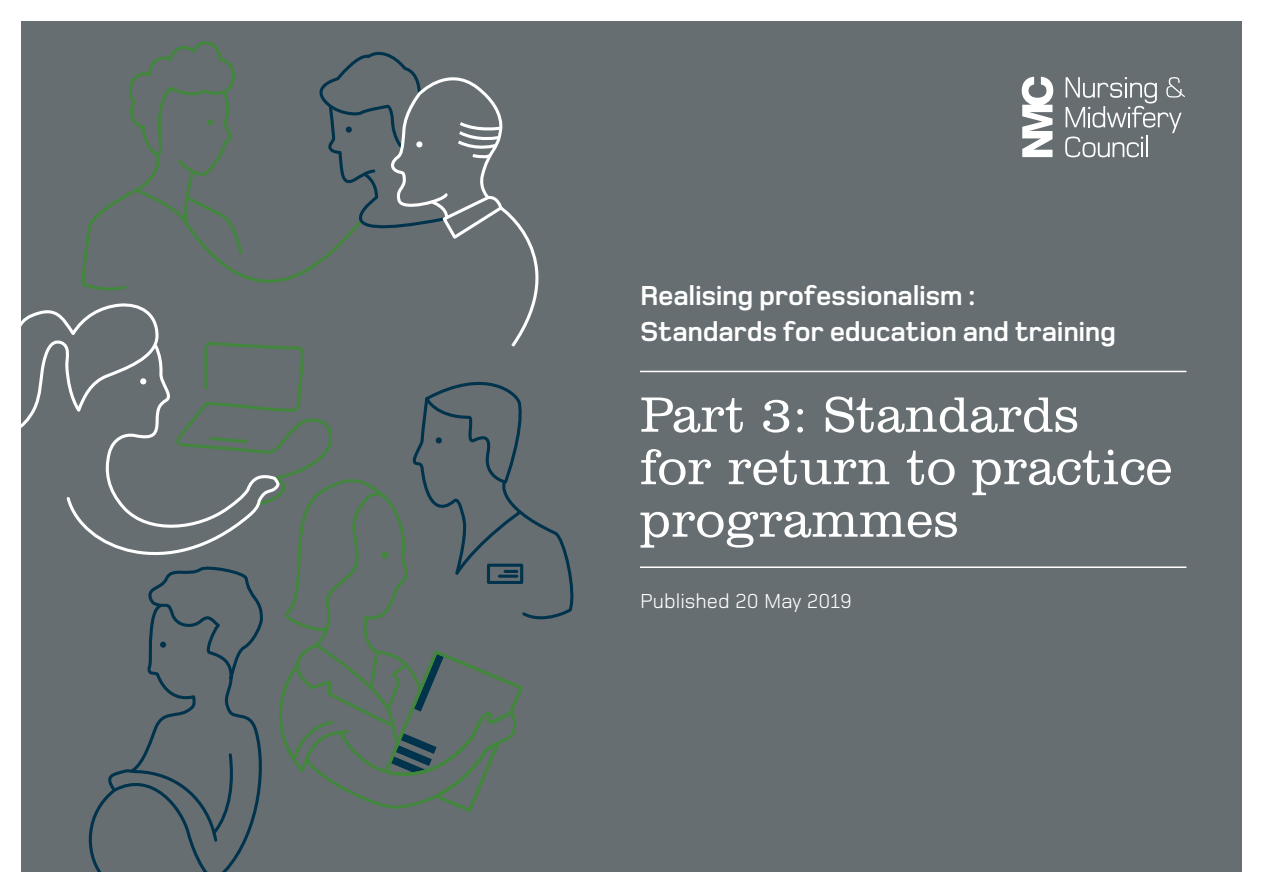
<style>
.page{position:relative;width:1263px;height:893px;background:#fff}
.page>*{position:absolute;margin:0;border:0;box-sizing:border-box;transform-origin:0 0}
.t1{font:300 51px/52.5px "Clarendon BT";color:#fff}
.t2{font:700 28.5px/36px "Foundry Monoline OT2";letter-spacing:-.01em;color:#fff}
.t3{font:21px "Foundry Monoline OT2";color:#fff}
</style>
<div class="page">
<div style="left:21px;top:21px;width:1221px;height:851px;background:#666e71"></div>
<hr style="left:640px;top:566px;width:546px;height:2px;background:#fff">
<hr style="left:640px;top:371px;width:546px;height:1px;background:#fff">
<svg style="left:1022px;top:77px;width:31px;height:80px"></svg>
<svg style="left:1065px;top:77px;width:120px;height:80px"></svg>
<svg style="left:21px;top:41px;width:553px;height:831px"></svg>
<div style="left:160px;top:641px;width:6px;height:7px;background:#01334c;border-radius:50%"></div>
<h2 class="t2" style="left:640px;top:276px;width:478px">Realising professionalism :<br>Standards for education and training</h2>
<p class="t1" style="left:640px;top:387px;width:534px">Part 3: Standards<br>for return to practice programmes</p>
<p class="t3" style="left:640px;top:586px;width:213px">Published 20 May 2019</p>
</div>
